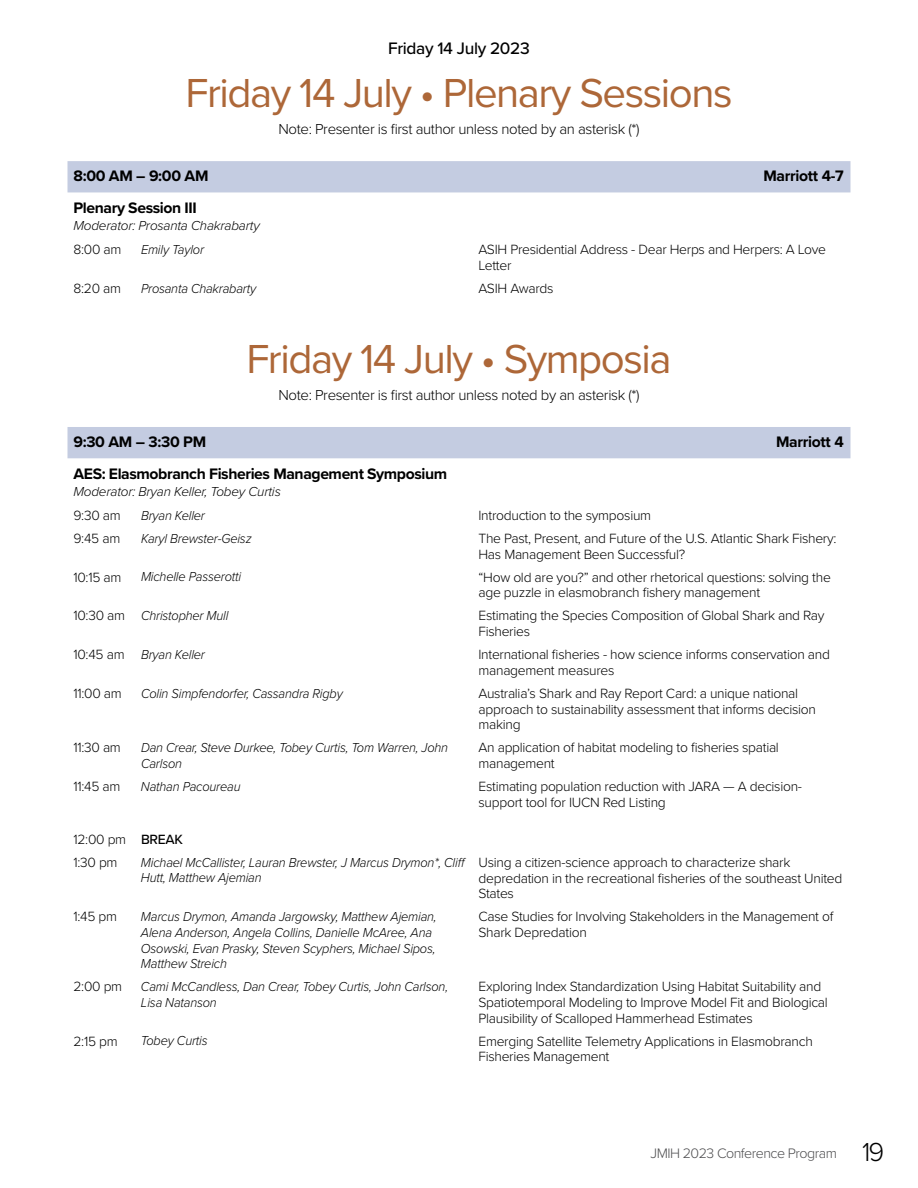
<style>
.page{position:relative;width:918px;height:1188px;background:#fff}
.page>*{position:absolute;margin:0;border:0;box-sizing:border-box;transform-origin:0 0}
.t1{font:42px "Proxima Nova";letter-spacing:-.035em;color:#ad6738}
.t2{font:500 17.25px "Proxima Nova";letter-spacing:-.02em;color:#000}
.t3{font:700 15.75px "Proxima Nova";letter-spacing:-.025em;color:#000}
.t4{font:300 15px "Proxima Nova";letter-spacing:-.025em;color:#000}
.t5{font:300 14.25px "Proxima Nova";letter-spacing:-.035em;color:#4d4d4f}
.t6{font:300 13.8px/15.8px "Proxima Nova";letter-spacing:-.02em;color:#000}
.t7{font:italic 300 13.5px/15.8px "Proxima Nova";letter-spacing:-.015em;color:#000;scale:.95 1}
.t8{font:italic 300 13.5px "Proxima Nova";letter-spacing:-.015em;color:#000}
.s1{font-style:normal;font-size:13.8px}
.s2{font-weight:500}
.s3{font-size:27px;color:#000}
</style>
<div class="page">
<svg style="left:68px;top:161px;width:782px;height:297px"></svg>
<p class="t2" style="left:388px;top:36px;width:143px">Friday 14 July 2023</p>
<h1 class="t1" style="left:185px;top:62px;width:549px">Friday 14 July • Plenary Sessions</h1>
<p class="t4" style="left:279px;top:118px;width:362px">Note: Presenter is first author unless noted by an asterisk (*)</p>
<p class="t3" style="left:74px;top:164px;width:136px">8:00 AM – 9:00 AM</p>
<p class="t3" style="left:763px;top:164px;width:82px">Marriott 4-7</p>
<p class="t3" style="left:74px;top:196px;width:125px">Plenary Session III</p>
<p class="t8" style="left:74px;top:216px;width:188px">Moderator: Prosanta Chakrabarty</p>
<p class="t6" style="left:74px;top:241px;width:49px">8:00 am</p>
<p class="t7" style="left:141px;top:241px;width:68px">Emily Taylor</p>
<p class="t6" style="left:478px;top:241px;width:349px">ASIH Presidential Address - Dear Herps and Herpers: A Love<br>Letter</p>
<p class="t6" style="left:74px;top:280px;width:49px">8:20 am</p>
<p class="t7" style="left:141px;top:279px;width:123px">Prosanta Chakrabarty</p>
<p class="t6" style="left:478px;top:280px;width:77px">ASIH Awards</p>
<h1 class="t1" style="left:246px;top:328px;width:427px">Friday 14 July • Symposia</h1>
<p class="t4" style="left:279px;top:384px;width:362px">Note: Presenter is first author unless noted by an asterisk (*)</p>
<p class="t3" style="left:74px;top:430px;width:134px">9:30 AM – 3:30 PM</p>
<p class="t3" style="left:776px;top:430px;width:69px">Marriott 4</p>
<p class="t3" style="left:74px;top:462px;width:375px">AES: Elasmobranch Fisheries Management Symposium</p>
<p class="t8" style="left:74px;top:482px;width:209px">Moderator: Bryan Keller, Tobey Curtis</p>
<p class="t6" style="left:74px;top:507px;width:49px">9:30 am</p>
<p class="t7" style="left:141px;top:507px;width:69px">Bryan Keller</p>
<p class="t6" style="left:478px;top:507px;width:174px">Introduction to the symposium</p>
<p class="t6" style="left:74px;top:530px;width:48px">9:45 am</p>
<p class="t7" style="left:141px;top:530px;width:118px">Karyl Brewster-Geisz</p>
<p class="t6" style="left:478px;top:530px;width:360px">The Past, Present, and Future of the U.S. Atlantic Shark Fishery:<br>Has Management Been Successful?</p>
<p class="t6" style="left:74px;top:568px;width:49px">10:15 am</p>
<p class="t7" style="left:141px;top:568px;width:107px">Michelle Passerotti</p>
<p class="t6" style="left:478px;top:568px;width:354px">“How old are you?” and other rhetorical questions: solving the age puzzle in elasmobranch fishery management</p>
<p class="t7" style="left:74px;top:607px;width:165px"><span class="s1">10:30 am</span> Christopher Mull</p>
<p class="t6" style="left:478px;top:607px;width:348px">Estimating the Species Composition of Global Shark and Ray<br>Fisheries</p>
<p class="t7" style="left:74px;top:646px;width:140px"><span class="s1">10:45 am</span> Bryan Keller</p>
<p class="t6" style="left:478px;top:646px;width:353px">International fisheries - how science informs conservation and management measures</p>
<p class="t6" style="left:74px;top:685px;width:50px">11:00 am</p>
<p class="t7" style="left:141px;top:684px;width:214px">Colin Simpfendorfer, Cassandra Rigby</p>
<p class="t6" style="left:478px;top:685px;width:339px">Australia’s Shark and Ray Report Card: a unique national approach to sustainability assessment that informs decision making</p>
<p class="t6" style="left:74px;top:739px;width:49px">11:30 am</p>
<p class="t7" style="left:141px;top:739px;width:325px">Dan Crear, Steve Durkee, Tobey Curtis, Tom Warren, John<br>Carlson</p>
<p class="t6" style="left:478px;top:739px;width:302px">An application of habitat modeling to fisheries spatial management</p>
<p class="t6" style="left:74px;top:778px;width:48px">11:45 am</p>
<p class="t7" style="left:141px;top:778px;width:106px">Nathan Pacoureau</p>
<p class="t6" style="left:478px;top:778px;width:325px">Estimating population reduction with JARA — A decision&shy;support tool for IUCN Red Listing</p>
<p class="t6" style="left:74px;top:827px;width:111px;line-height:23px">12:00 pm <span class="s2">BREAK<br></span>1:30 pm</p>
<p class="t7" style="left:141px;top:853px;width:344px">Michael McCallister, Lauran Brewster, J Marcus Drymon*, Cliff<br>Hutt, Matthew Ajemian</p>
<p class="t6" style="left:478px;top:854px;width:365px">Using a citizen-science approach to characterize shark depredation in the recreational fisheries of the southeast United<br>States</p>
<p class="t6" style="left:74px;top:908px;width:45px">1:45 pm</p>
<p class="t7" style="left:141px;top:908px;width:313px">Marcus Drymon, Amanda Jargowsky, Matthew Ajemian, Alena Anderson, Angela Collins, Danielle McAree, Ana Osowski, Evan Prasky, Steven Scyphers, Michael Sipos, Matthew Streich</p>
<p class="t6" style="left:478px;top:908px;width:356px">Case Studies for Involving Stakeholders in the Management of<br>Shark Depredation</p>
<p class="t6" style="left:74px;top:978px;width:50px">2:00 pm</p>
<p class="t7" style="left:141px;top:978px;width:325px">Cami McCandless, Dan Crear, Tobey Curtis, John Carlson,<br>Lisa Natanson</p>
<p class="t6" style="left:478px;top:978px;width:351px">Exploring Index Standardization Using Habitat Suitability and<br>Spatiotemporal Modeling to Improve Model Fit and Biological<br>Plausibility of Scalloped Hammerhead Estimates</p>
<p class="t6" style="left:74px;top:1033px;width:46px">2:15 pm</p>
<p class="t7" style="left:141px;top:1032px;width:72px">Tobey Curtis</p>
<p class="t6" style="left:478px;top:1033px;width:336px">Emerging Satellite Telemetry Applications in Elasmobranch<br>Fisheries Management</p>
<p class="t5" style="left:650px;top:1143px;width:235px">JMIH 2023 Conference Program <span class="s3">19</span></p>
</div>
